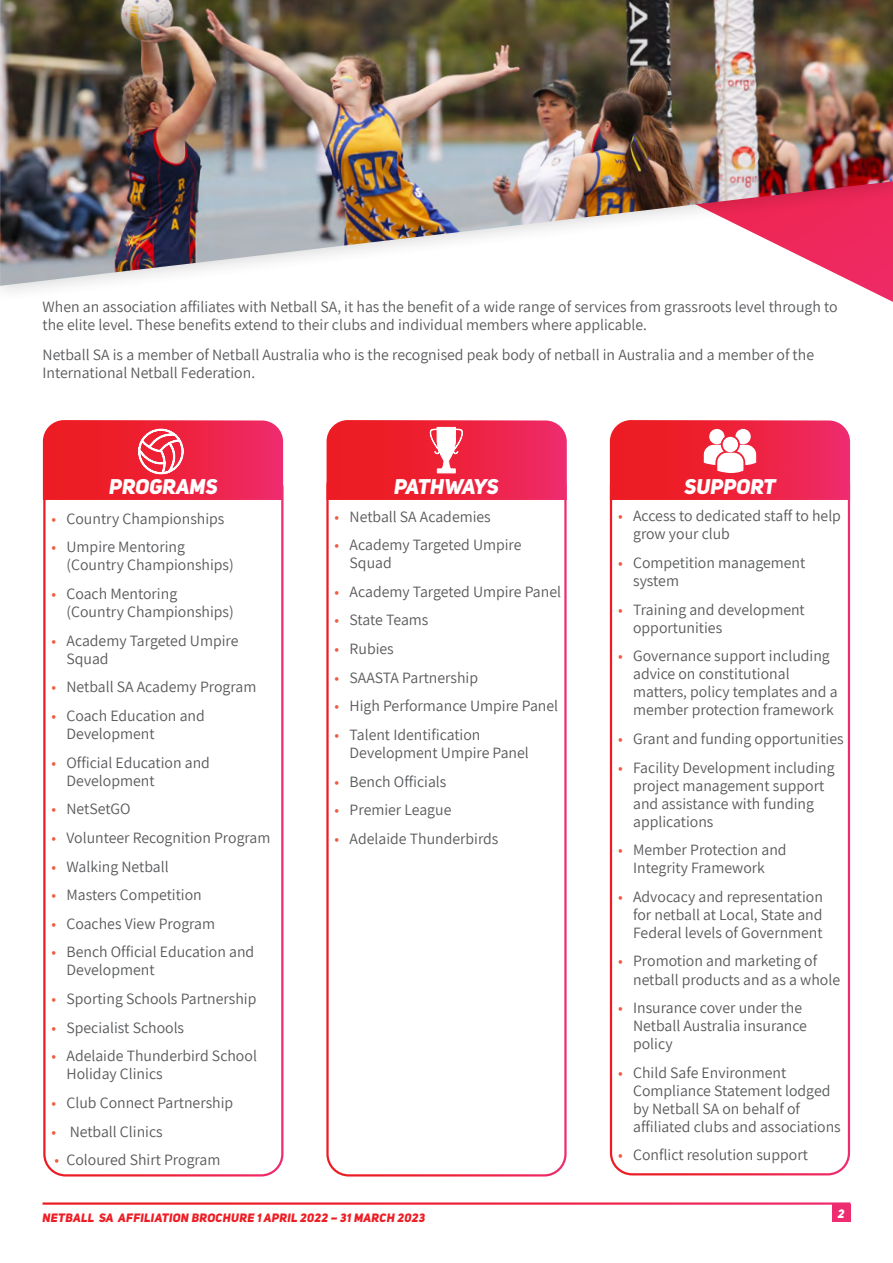
<style>
.page{position:relative;width:893px;height:1263px;background:#fff}
.page>*{position:absolute;margin:0;border:0;box-sizing:border-box;transform-origin:0 0}
.t1{font:21px "Uni Sans Heavy Italic CAPS";color:#fff}
.t2{font:21px "Uni Sans Heavy Italic CAPS";letter-spacing:-.055em;color:#fff}
.t3{font:15.75px/18px "Assistant";color:#58595b}
.t4{font:12px "Uni Sans Heavy Italic CAPS";letter-spacing:.02em;color:#ed1d24}
.t5{font:12px "Uni Sans Heavy Italic CAPS";color:#fff}
.s1{color:#f15b40}
</style>
<div class="page">
<img style="left:0;top:0;width:893px;height:286px">
<div style="left:832px;top:1203px;width:18px;height:18px;background:#ee2c70"></div>
<hr style="left:43px;top:1202px;width:807px;height:3px;background:#fff">
<div style="left:326px;top:464px;width:241px;height:712px;border:2px solid #fff;border-radius:21px"></div>
<div style="left:43px;top:466px;width:240px;height:710px;border:2px solid #fff;border-radius:21px"></div>
<svg style="left:43px;top:420px;width:240px;height:80px;background:#ee2c46"></svg>
<svg style="left:327px;top:420px;width:240px;height:80px;background:#ee2e48"></svg>
<div style="left:610px;top:464px;width:240px;height:711px;border:2px solid #fff;border-radius:21px"></div>
<svg style="left:610px;top:420px;width:240px;height:80px;background:#ef364f"></svg>
<p class="t3" style="left:43px;top:297px;width:797px">When an association affiliates with Netball SA, it has the benefit of a wide range of services from grassroots level through to the elite level. These benefits extend to their clubs and individual members where applicable.</p>
<p class="t3" style="left:43px;top:345px;width:773px">Netball SA is a member of Netball Australia who is the recognised peak body of netball in Australia and a member of the<br>International Netball Federation.</p>
<h1 class="t1" style="left:109px;top:474px;width:110px">PROGRAMS</h1>
<h1 class="t2" style="left:394px;top:474px;width:106px">PATHWAYS</h1>
<h1 class="t1" style="left:684px;top:474px;width:93px">SUPPORT</h1>
<p class="t3" style="left:52px;top:509px;width:174px"><span class="s1">•</span> Country Championships</p>
<p class="t3" style="left:67px;top:537px;width:169px;text-indent:-15px"><span class="s1">•</span> Umpire Mentoring (Country Championships)</p>
<p class="t3" style="left:67px;top:584px;width:169px;text-indent:-15px"><span class="s1">•</span> Coach Mentoring (Country Championships)</p>
<p class="t3" style="left:67px;top:631px;width:173px;text-indent:-15px"><span class="s1">•</span> Academy Targeted Umpire<br>Squad</p>
<p class="t3" style="left:52px;top:677px;width:206px"><span class="s1">•</span> Netball SA Academy Program</p>
<p class="t3" style="left:67px;top:706px;width:140px;text-indent:-15px"><span class="s1">•</span> Coach Education and<br>Development</p>
<p class="t3" style="left:67px;top:753px;width:145px;text-indent:-15px"><span class="s1">•</span> Official Education and<br>Development</p>
<p class="t3" style="left:52px;top:799px;width:81px"><span class="s1">•</span> NetSetGO</p>
<p class="t3" style="left:52px;top:828px;width:220px"><span class="s1">•</span> Volunteer Recognition Program</p>
<p class="t3" style="left:52px;top:856px;width:119px"><span class="s1">•</span> Walking Netball</p>
<p class="t3" style="left:52px;top:885px;width:152px"><span class="s1">•</span> Masters Competition</p>
<p class="t3" style="left:52px;top:914px;width:165px"><span class="s1">•</span> Coaches View Program</p>
<p class="t3" style="left:67px;top:942px;width:189px;text-indent:-15px"><span class="s1">•</span> Bench Official Education and<br>Development</p>
<p class="t3" style="left:52px;top:989px;width:206px"><span class="s1">•</span> Sporting Schools Partnership</p>
<p class="t3" style="left:52px;top:1018px;width:134px"><span class="s1">•</span> Specialist Schools</p>
<p class="t3" style="left:67px;top:1046px;width:192px;text-indent:-15px"><span class="s1">•</span> Adelaide Thunderbird School<br>Holiday Clinics</p>
<p class="t3" style="left:52px;top:1093px;width:183px"><span class="s1">•</span> Club Connect Partnership</p>
<p class="t3" style="left:52px;top:1122px;width:113px"><span class="s1">•</span> Netball Clinics</p>
<p class="t3" style="left:55px;top:1150px;width:167px"><span class="s1">•</span> Coloured Shirt Program</p>
<p class="t3" style="left:335px;top:506px;width:158px"><span class="s1">•</span> Netball SA Academies</p>
<p class="t3" style="left:350px;top:535px;width:173px;text-indent:-15px"><span class="s1">•</span> Academy Targeted Umpire<br>Squad</p>
<p class="t3" style="left:335px;top:582px;width:228px"><span class="s1">•</span> Academy Targeted Umpire Panel</p>
<p class="t3" style="left:335px;top:610px;width:95px"><span class="s1">•</span> State Teams</p>
<p class="t3" style="left:335px;top:639px;width:61px"><span class="s1">•</span> Rubies</p>
<p class="t3" style="left:335px;top:668px;width:145px"><span class="s1">•</span> SAASTA Partnership</p>
<p class="t3" style="left:335px;top:696px;width:225px"><span class="s1">•</span> High Performance Umpire Panel</p>
<p class="t3" style="left:350px;top:725px;width:181px;text-indent:-15px"><span class="s1">•</span> Talent Identification<br>Development Umpire Panel</p>
<p class="t3" style="left:335px;top:772px;width:113px"><span class="s1">•</span> Bench Officials</p>
<p class="t3" style="left:335px;top:800px;width:118px"><span class="s1">•</span> Premier League</p>
<p class="t3" style="left:335px;top:829px;width:165px"><span class="s1">•</span> Adelaide Thunderbirds</p>
<p class="t3" style="left:633px;top:506px;width:209px;text-indent:-15px"><span class="s1">•</span> Access to dedicated staff to help grow your club</p>
<p class="t3" style="left:633px;top:553px;width:174px;text-indent:-15px"><span class="s1">•</span> Competition management system</p>
<p class="t3" style="left:633px;top:600px;width:173px;text-indent:-15px"><span class="s1">•</span> Training and development opportunities</p>
<p class="t3" style="left:633px;top:646px;width:206px;text-indent:-15px"><span class="s1">•</span> Governance support including advice on constitutional matters, policy templates and a member protection framework</p>
<p class="t3" style="left:618px;top:729px;width:227px"><span class="s1">•</span> Grant and funding opportunities</p>
<p class="t3" style="left:633px;top:757px;width:203px;text-indent:-15px"><span class="s1">•</span> Facility Development including project management support and assistance with funding applications</p>
<p class="t3" style="left:618px;top:840px;width:170px;text-align:center"><span class="s1">•</span> Member Protection and<br>Integrity Framework</p>
<p class="t3" style="left:633px;top:887px;width:191px;text-align:justify;text-indent:-15px"><span class="s1">•</span> Advocacy and representation for netball at Local, State and Federal levels of Government</p>
<p class="t3" style="left:633px;top:951px;width:208px;text-indent:-15px"><span class="s1">•</span> Promotion and marketing of netball products and as a whole</p>
<p class="t3" style="left:633px;top:998px;width:175px;text-indent:-15px"><span class="s1">•</span> Insurance cover under the<br>Netball Australia insurance policy</p>
<p class="t3" style="left:633px;top:1063px;width:209px;text-indent:-15px"><span class="s1">•</span> Child Safe Environment<br>Compliance Statement lodged by Netball SA on behalf of affiliated clubs and associations</p>
<p class="t3" style="left:618px;top:1145px;width:191px"><span class="s1">•</span> Conflict resolution support</p>
<p class="t4" style="left:43px;top:1210px;width:384px">NETBALL SA AFFILIATION BROCHURE 1 APRIL 2022 – 31 MARCH 2023</p>
<p class="t5" style="left:838px;top:1206px;width:8px">2</p>
</div>
